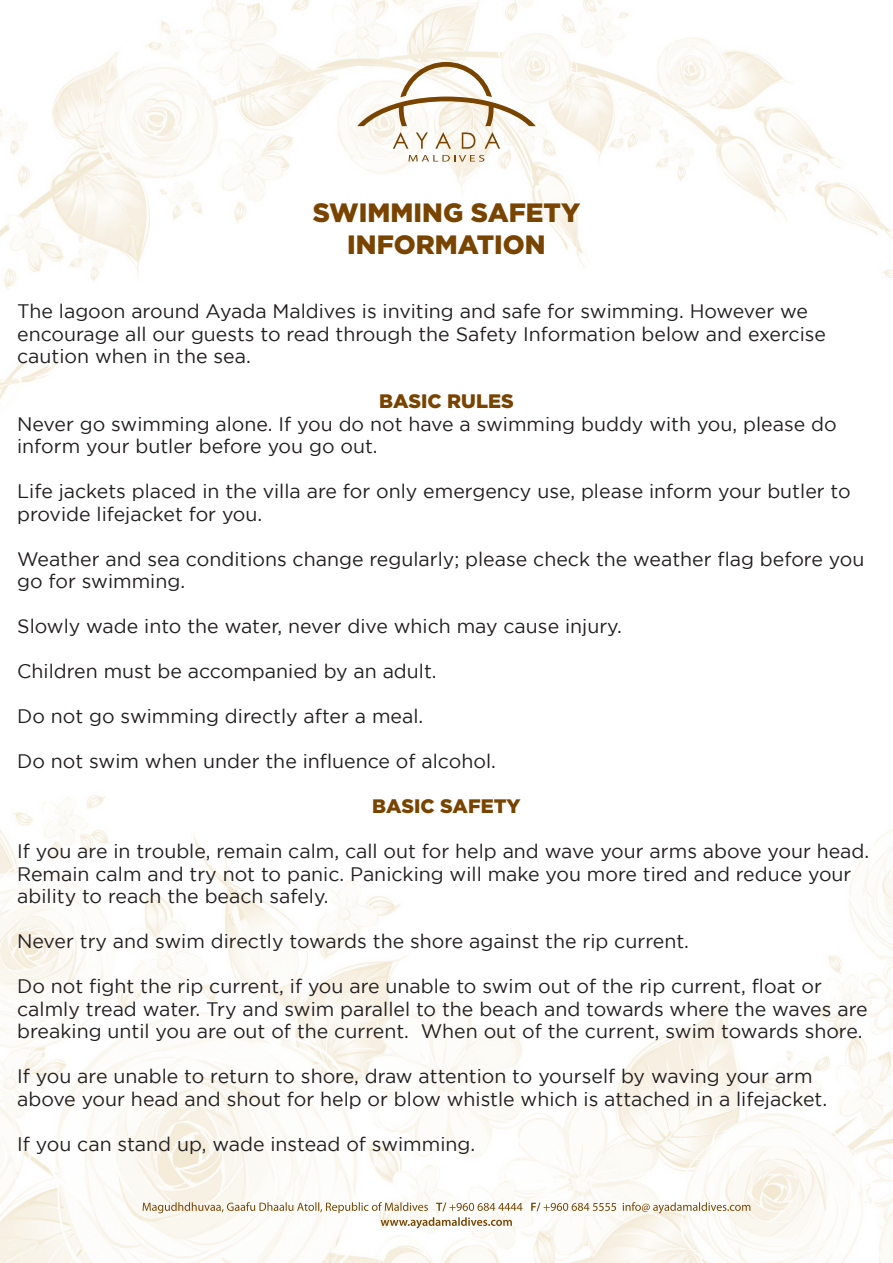
<style>
.page{position:relative;width:893px;height:1263px;background:#fff}
.page>*{position:absolute;margin:0;border:0;box-sizing:border-box;transform-origin:0 0}
.t1{font:900 26.55px/31.8px "Gotham";color:#794400;text-align:center}
.t2{font:19.5px/22.5px "Gotham";color:#231f20}
.t3{font:900 19.5px "Gotham";color:#794400}
</style>
<div class="page">
<img style="left:0;top:0;width:893px;height:1263px">
<svg style="left:357px;top:62px;width:179px;height:64px"></svg>
<svg style="left:393px;top:132px;width:15px;height:17px"></svg>
<svg style="left:416px;top:132px;width:12px;height:17px"></svg>
<svg style="left:435px;top:132px;width:16px;height:17px"></svg>
<svg style="left:462px;top:132px;width:13px;height:17px"></svg>
<svg style="left:485px;top:132px;width:15px;height:17px"></svg>
<svg style="left:408px;top:155px;width:76px;height:7px"></svg>
<svg style="left:143px;top:1202px;width:607px;height:26px"></svg>
<h1 class="t1" style="left:313px;top:196px;width:269px">SWIMMING SAFETY<br>INFORMATION</h1>
<p class="t2" style="left:17px;top:300px;width:810px">The lagoon around Ayada Maldives is inviting and safe for swimming. However we encourage all our guests to read through the Safety Information below and exercise caution when in the sea.</p>
<p class="t3" style="left:379px;top:390px;width:136px">BASIC RULES</p>
<p class="t2" style="left:17px;top:412px;width:821px">Never go swimming alone. If you do not have a swimming buddy with you, please do inform your butler before you go out.</p>
<p class="t2" style="left:17px;top:480px;width:835px">Life jackets placed in the villa are for only emergency use, please inform your butler to provide lifejacket for you.</p>
<p class="t2" style="left:17px;top:547px;width:849px">Weather and sea conditions change regularly; please check the weather flag before you go for swimming.</p>
<p class="t2" style="left:17px;top:615px;width:606px">Slowly wade into the water, never dive which may cause injury.</p>
<p class="t2" style="left:17px;top:660px;width:421px">Children must be accompanied by an adult.</p>
<p class="t2" style="left:17px;top:705px;width:408px">Do not go swimming directly after a meal.</p>
<p class="t2" style="left:17px;top:750px;width:480px">Do not swim when under the influence of alcohol.</p>
<p class="t3" style="left:372px;top:795px;width:150px">BASIC SAFETY</p>
<p class="t2" style="left:17px;top:840px;width:854px">If you are in trouble, remain calm, call out for help and wave your arms above your head.<br>Remain calm and try not to panic. Panicking will make you more tired and reduce your ability to reach the beach safely.</p>
<p class="t2" style="left:17px;top:930px;width:673px">Never try and swim directly towards the shore against the rip current.</p>
<p class="t2" style="left:17px;top:975px;width:852px">Do not fight the rip current, if you are unable to swim out of the rip current, float or calmly tread water. Try and swim parallel to the beach and towards where the waves are breaking until you are out of the current. When out of the current, swim towards shore.</p>
<p class="t2" style="left:17px;top:1065px;width:812px">If you are unable to return to shore, draw attention to yourself by waving your arm above your head and shout for help or blow whistle which is attached in a lifejacket.</p>
<p class="t2" style="left:17px;top:1132px;width:460px">If you can stand up, wade instead of swimming.</p>
</div>
